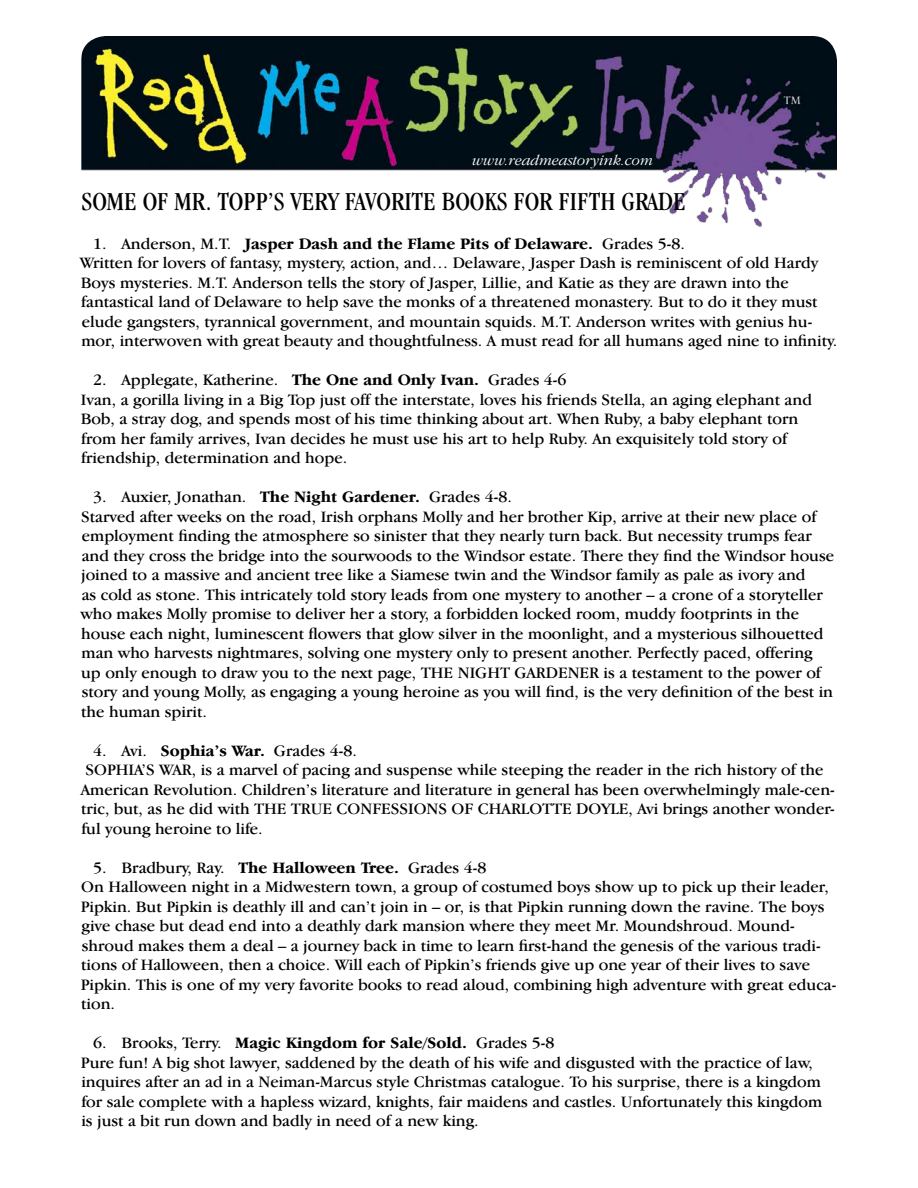
<style>
.page{position:relative;width:918px;height:1188px;background:#fff}
.page>*{position:absolute;margin:0;border:0;box-sizing:border-box;transform-origin:0 0}
.t1{font:condensed 27px "Garamond IT Cby BT";color:#000}
.t2{font:16.5px/19.5px "Garamond IT Cby BT";color:#000}
.t3{font:italic 300 15px "Garamond IT Cby BT";color:#fff}
.s1{font-weight:700}
</style>
<div class="page">
<img style="left:81px;top:36px;width:756px;height:192px">
<p class="t3" style="left:473px;top:152px;width:182px">www.readmeastoryink.com</p>
<h1 class="t1" style="left:81px;top:186px;width:606px">SOME OF MR. TOPP’S VERY FAVORITE BOOKS FOR FIFTH GRADE</h1>
<p class="t2" style="left:80px;top:233px;width:759px;text-indent:13px">1. Anderson, M.T. <span class="s1">Jasper Dash and the Flame Pits of Delaware.</span> Grades 5-8.<br>Written for lovers of fantasy, mystery, action, and… Delaware, Jasper Dash is reminiscent of old Hardy Boys mysteries. M.T. Anderson tells the story of Jasper, Lillie, and Katie as they are drawn into the fantastical land of Delaware to help save the monks of a threatened monastery. But to do it they must elude gangsters, tyrannical government, and mountain squids. M.T. Anderson writes with genius hu&shy;mor, interwoven with great beauty and thoughtfulness. A must read for all humans aged nine to infinity.</p>
<p class="t2" style="left:81px;top:370px;width:733px;text-indent:12px">2. Applegate, Katherine. <span class="s1">The One and Only Ivan.</span> Grades 4-6<br>Ivan, a gorilla living in a Big Top just off the interstate, loves his friends Stella, an aging elephant and Bob, a stray dog, and spends most of his time thinking about art. When Ruby, a baby elephant torn from her family arrives, Ivan decides he must use his art to help Ruby. An exquisitely told story of friendship, determination and hope.</p>
<p class="t2" style="left:80px;top:487px;width:755px;text-indent:13px">3. Auxier, Jonathan. <span class="s1">The Night Gardener.</span> Grades 4-8.<br>Starved after weeks on the road, Irish orphans Molly and her brother Kip, arrive at their new place of employment finding the atmosphere so sinister that they nearly turn back. But necessity trumps fear and they cross the bridge into the sourwoods to the Windsor estate. There they find the Windsor house joined to a massive and ancient tree like a Siamese twin and the Windsor family as pale as ivory and<br>as cold as stone. This intricately told story leads from one mystery to another – a crone of a storyteller who makes Molly promise to deliver her a story, a forbidden locked room, muddy footprints in the house each night, luminescent flowers that glow silver in the moonlight, and a mysterious silhouetted man who harvests nightmares, solving one mystery only to present another. Perfectly paced, offering up only enough to draw you to the next page, THE NIGHT GARDENER is a testament to the power of story and young Molly, as engaging a young heroine as you will find, is the very definition of the best in the human spirit.</p>
<p class="t2" style="left:81px;top:740px;width:756px;text-indent:12px">4. Avi. <span class="s1">Sophia’s War.</span> Grades 4-8.<br>SOPHIA’S WAR, is a marvel of pacing and suspense while steeping the reader in the rich history of the American Revolution. Children’s literature and literature in general has been overwhelmingly male-cen&shy;tric, but, as he did with THE TRUE CONFESSIONS OF CHARLOTTE DOYLE, Avi brings another wonder&shy;ful young heroine to life.</p>
<p class="t2" style="left:81px;top:857px;width:757px;text-indent:12px">5. Bradbury, Ray. <span class="s1">The Halloween Tree.</span> Grades 4-8<br>On Halloween night in a Midwestern town, a group of costumed boys show up to pick up their leader, Pipkin. But Pipkin is deathly ill and can’t join in – or, is that Pipkin running down the ravine. The boys give chase but dead end into a deathly dark mansion where they meet Mr. Moundshroud. Mound&shy;shroud makes them a deal – a journey back in time to learn first-hand the genesis of the various tradi&shy;tions of Halloween, then a choice. Will each of Pipkin’s friends give up one year of their lives to save Pipkin. This is one of my very favorite books to read aloud, combining high adventure with great educa&shy;tion.</p>
<p class="t2" style="left:81px;top:1033px;width:743px;text-indent:12px">6. Brooks, Terry. <span class="s1">Magic Kingdom for Sale/Sold.</span> Grades 5-8<br>Pure fun! A big shot lawyer, saddened by the death of his wife and disgusted with the practice of law, inquires after an ad in a Neiman-Marcus style Christmas catalogue. To his surprise, there is a kingdom for sale complete with a hapless wizard, knights, fair maidens and castles. Unfortunately this kingdom is just a bit run down and badly in need of a new king.</p>
</div>
